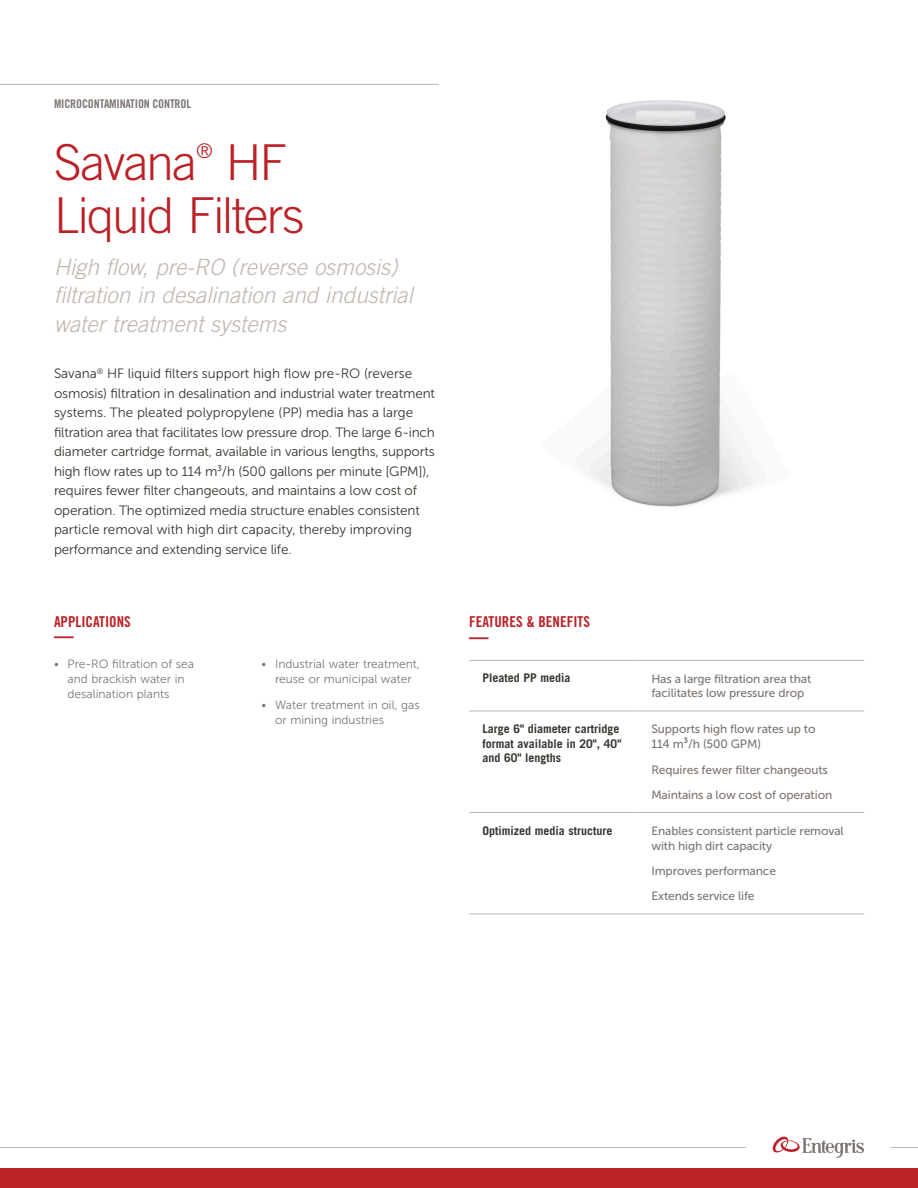
<style>
.page{position:relative;width:918px;height:1188px;background:#fff}
.page>*{position:absolute;margin:0;border:0;box-sizing:border-box;transform-origin:0 0}
.t1{font:300 49.5px/52.5px "Trade Gothic LT Std";letter-spacing:-.03em;color:#bb2127}
.t2{font:italic 300 22.5px/28.5px "Trade Gothic LT Std";color:#c0b5ae}
.t3{font:700 expanded 20.25px "Trade Gothic LT Std";color:#bb2127;scale:.96 1}
.t4{font:300 20.25px "Trade Gothic LT Std";color:#bb2127}
.t5{font:15px "Trade Gothic LT Std Bd Cn 20";color:#bb2127}
.t6{font:13.5px/19.5px "Museo Sans 300";letter-spacing:-.01em;color:#38352f}
.t7{font:12px/14.7px "Museo Sans 500";letter-spacing:-.01em;color:#7e7672}
.t8{font:12px/15px "Museo Sans 300";color:#7e7672}
.t9{font:700 12px/14.7px "Trade Gothic LT Std";color:#38352f}
.t10{font:12px "Trade Gothic LT Std Bd Cn 20";letter-spacing:-.01em;color:#7e7672}
.s1{font-family:"Museo Sans 700"}
</style>
<div class="page">
<div style="left:0;top:1168px;width:918px;height:20px;background:#bb2127"></div>
<hr style="left:0;top:84px;width:439px;height:1px;background:#c0b5ae">
<svg style="left:891px;top:1147px;width:27px;height:1px"></svg>
<hr style="left:0;top:1147px;width:746px;height:1px;background:#c0b5ae">
<svg style="left:773px;top:1137px;width:91px;height:21px"></svg>
<hr style="left:469px;top:711px;width:169px;height:1px;background:#c0b5ae">
<hr style="left:638px;top:711px;width:226px;height:1px;background:#c0b5ae">
<hr style="left:469px;top:812px;width:169px;height:1px;background:#c0b5ae">
<hr style="left:638px;top:812px;width:226px;height:1px;background:#c0b5ae">
<hr style="left:638px;top:914px;width:226px;height:1px;background:#c0b5ae">
<hr style="left:469px;top:660px;width:169px;height:1px;background:#c0b5ae">
<hr style="left:638px;top:660px;width:226px;height:1px;background:#c0b5ae">
<hr style="left:469px;top:914px;width:169px;height:1px;background:#c0b5ae">
<img style="left:589px;top:100px;width:165px;height:407px">
<p class="t10" style="left:54px;top:97px;width:139px">MICROCONTAMINATION CONTROL</p>
<h1 class="t1" style="left:54px;top:136px;width:145px">Savana</h1>
<h3 class="t4" style="left:197px;top:139px;width:18px">®</h3>
<h1 class="t1" style="left:54px;top:136px;width:252px;text-indent:172px">HF<br>Liquid Filters</h1>
<h2 class="t2" style="left:54px;top:253px;width:360px">High flow, pre-RO (reverse osmosis) filtration in desalination and industrial water treatment systems</h2>
<p class="t6" style="left:54px;top:364px;width:383px">Savana<sup>®</sup> HF liquid filters support high flow pre-RO (reverse osmosis) filtration in desalination and industrial water treatment systems. The pleated polypropylene (PP) media has a large filtration area that facilitates low pressure drop. The large 6-inch diameter cartridge format, available in various lengths, supports high flow rates up to 114 m<sup>3</sup>/h (500 gallons per minute [GPM]), requires fewer filter changeouts, and maintains a low cost of operation. The optimized media structure enables consistent particle removal with high dirt capacity, thereby improving performance and extending service life.</p>
<p class="t5" style="left:54px;top:612px;width:78px">APPLICATIONS</p>
<h3 class="t3" style="left:54px;top:623px;width:22px">—</h3>
<p class="t8" style="left:68px;top:657px;width:128px;text-indent:-14px">• Pre-RO filtration of sea and brackish water in desalination plants</p>
<p class="t8" style="left:262px;top:657px;width:160px;text-align:center">• Industrial water treatment, reuse or municipal water</p>
<p class="t8" style="left:275px;top:698px;width:146px;text-indent:-14px">• Water treatment in oil, gas or mining industries</p>
<p class="t5" style="left:469px;top:613px;width:122px">FEATURES &amp; BENEFITS</p>
<h3 class="t3" style="left:469px;top:623px;width:22px">—</h3>
<p class="t9" style="left:483px;top:671px;width:90px">Pleated PP media</p>
<p class="t7" style="left:651px;top:671px;width:161px">Has a large filtration area that facilitates low pressure drop</p>
<p class="t9" style="left:483px;top:721px;width:140px">Large 6" diameter cartridge format available in 20", 40" and 60" lengths</p>
<p class="t7" style="left:651px;top:722px;width:166px">Supports high flow rates up to<br>114 m<span class="s1">³</span>/h (500 GPM)</p>
<p class="t7" style="left:651px;top:757px;width:182px;line-height:25.5px">Requires fewer filter changeouts<br>Maintains a low cost of operation</p>
<p class="t9" style="left:483px;top:823px;width:132px">Optimized media structure</p>
<p class="t7" style="left:651px;top:823px;width:194px">Enables consistent particle removal with high dirt capacity</p>
<p class="t7" style="left:651px;top:858px;width:126px;line-height:25.5px">Improves performance<br>Extends service life</p>
</div>
